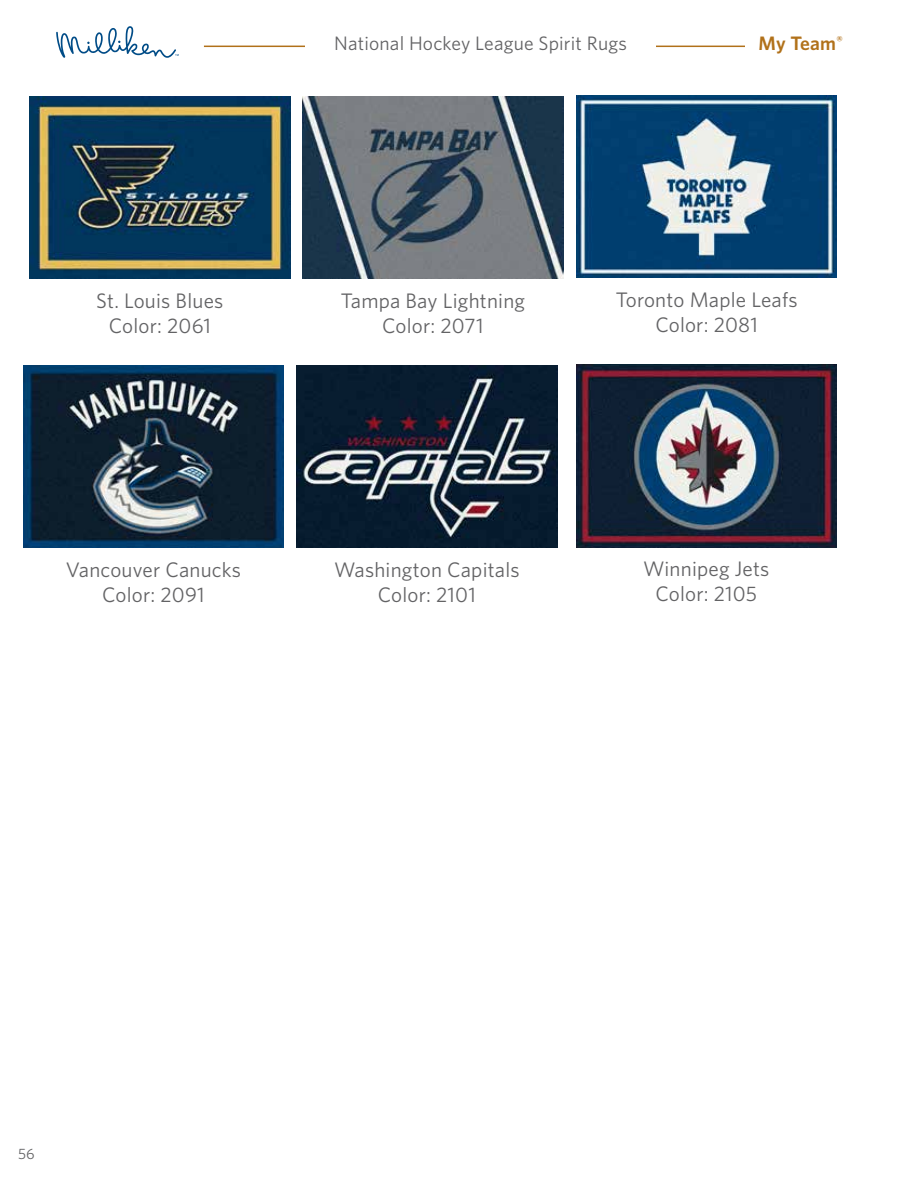
<style>
.page{position:relative;width:918px;height:1188px;background:#fff}
.page>*{position:absolute;margin:0;border:0;box-sizing:border-box;transform-origin:0 0}
.t1{font:21px/25.2px "Whitney";letter-spacing:.01em;color:#636365;text-align:center}
.t2{font:19.5px "Whitney";letter-spacing:.01em;color:#636365}
.t3{font:600 19.5px "Whitney";letter-spacing:.01em;color:#b1711a}
.t4{font:15px "Whitney";color:#636365}
</style>
<div class="page">
<hr style="left:204px;top:46px;width:553px;height:1px;background:#b1711a">
<div style="left:305px;top:34px;width:351px;height:23px;background:#fff"></div>
<svg style="left:56px;top:26px;width:123px;height:32px"></svg>
<div style="left:745px;top:34px;width:111px;height:16px;background:#fff"></div>
<hr style="left:917px;top:0;width:1px;height:97px;background:#b1711a">
<img style="left:30px;top:96px;width:260px;height:183px">
<img style="left:303px;top:96px;width:260px;height:183px">
<img style="left:576px;top:95px;width:261px;height:183px">
<img style="left:23px;top:365px;width:261px;height:183px">
<img style="left:297px;top:365px;width:260px;height:183px">
<img style="left:576px;top:365px;width:261px;height:182px">
<p class="t2" style="left:334px;top:30px;width:294px">National Hockey League Spirit Rugs</p>
<p class="t3" style="left:759px;top:30px;width:86px">My Team<sup>®</sup></p>
<p class="t1" style="left:96px;top:287px;width:129px">St. Louis Blues<br>Color: 2061</p>
<p class="t1" style="left:341px;top:287px;width:186px">Tampa Bay Lightning<br>Color: 2071</p>
<p class="t1" style="left:66px;top:556px;width:176px">Vancouver Canucks<br>Color: 2091</p>
<p class="t1" style="left:334px;top:556px;width:187px">Washington Capitals<br>Color: 2101</p>
<p class="t1" style="left:616px;top:286px;width:183px">Toronto Maple Leafs<br>Color: 2081</p>
<p class="t1" style="left:643px;top:556px;width:128px">Winnipeg Jets<br>Color: 2105</p>
<p class="t4" style="left:18px;top:1144px;width:18px">56</p>
</div>
